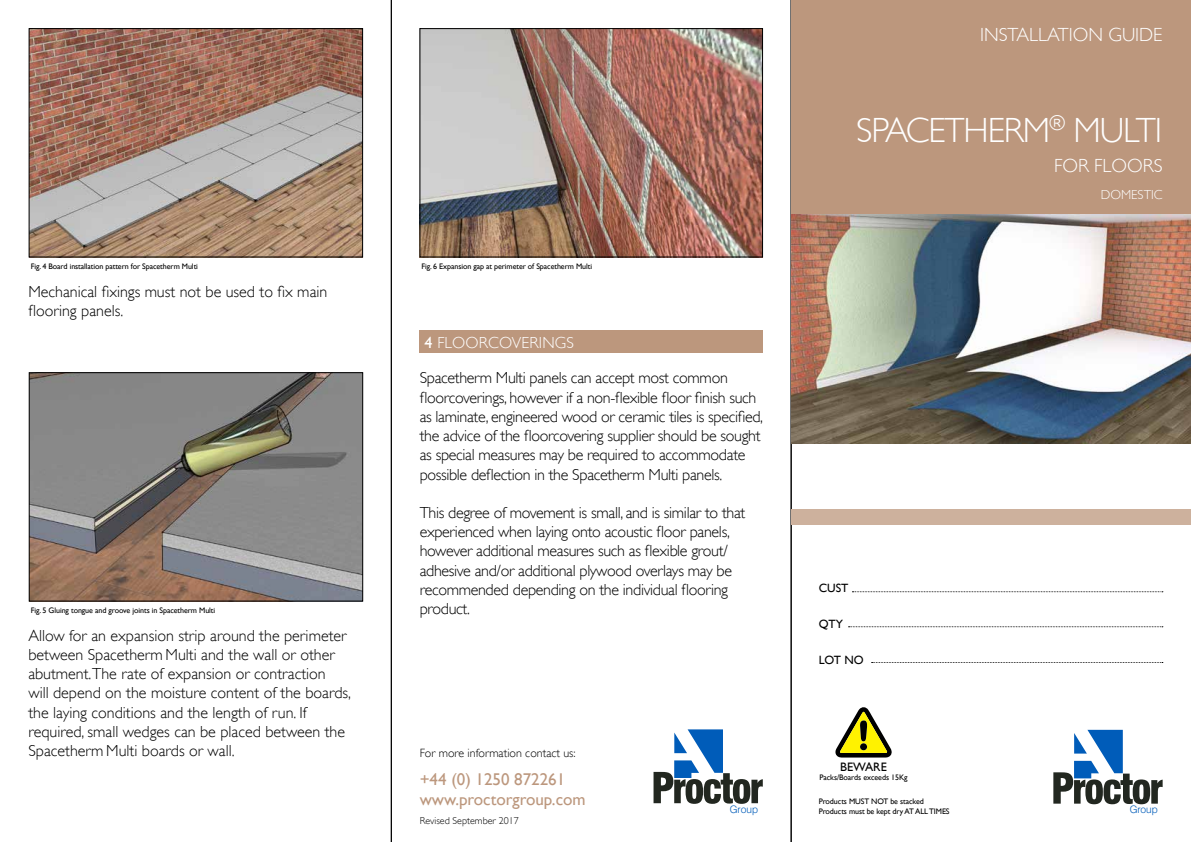
<style>
.page{position:relative;width:1191px;height:842px;background:#fff}
.page>*{position:absolute;margin:0;border:0;box-sizing:border-box;transform-origin:0 0}
.t1{font:300 35px "Gill Sans";letter-spacing:-.03em;color:#fff}
.t2{font:300 19px "Gill Sans";color:#fff}
.t3{font:17px/20px "Gill Sans";color:#bc977d}
.t4{font:300 16px/19.2px "Gill Sans";letter-spacing:-.02em;color:#000}
.t5{font:300 16px/19.2px "Gill Sans";color:#000}
.t6{font:300 16px "Gill Sans";letter-spacing:.01em;color:#fff}
.t7{font:300 13px "Gill Sans";color:#fff}
.t8{font:12.3px "Gill Sans";color:#000}
.t9{font:300 12px "Gill Sans";color:#000}
.t10{font:12px "Gill Sans";color:#000}
.t11{font:300 10.3px "Swiss 721 BT";color:#005cb9}
.t12{font:300 10px "Gill Sans";color:#000}
.t13{font:8px/9.6px "Gill Sans";letter-spacing:-.01em;color:#000}
.s1{font-weight:400}
</style>
<div class="page">
<svg style="left:653px;top:729px;width:110px;height:75px"></svg>
<hr style="left:391px;top:0;width:1px;height:842px;background:#000">
<hr style="left:791px;top:0;width:1px;height:842px;background:#000">
<svg style="left:852px;top:591px;width:310px;height:1px"></svg>
<svg style="left:848px;top:626px;width:314px;height:1px"></svg>
<svg style="left:871px;top:662px;width:291px;height:1px"></svg>
<div style="left:791px;top:509px;width:400px;height:15px;background:#cdb19d"></div>
<div style="left:791px;top:0;width:400px;height:215px;background:#bc977d"></div>
<svg style="left:1053px;top:730px;width:109px;height:74px"></svg>
<svg style="left:835px;top:707px;width:57px;height:50px"></svg>
<div style="left:860px;top:743px;width:7px;height:7px;background:#000;border-radius:50%"></div>
<div style="left:420px;top:330px;width:343px;height:23px;background:#bc977d"></div>
<img style="left:422px;top:30px;width:339px;height:225px">
<div style="left:420px;top:28px;width:343px;height:229px;border:1px solid #000"></div>
<img style="left:31px;top:374px;width:330px;height:225px">
<div style="left:29px;top:372px;width:334px;height:229px;border:1px solid #000"></div>
<img style="left:31px;top:30px;width:330px;height:225px">
<div style="left:29px;top:28px;width:334px;height:229px;border:1px solid #000"></div>
<img style="left:791px;top:214px;width:400px;height:230px">
<p class="t13" style="left:31px;top:261px;width:169px">Fig. 4 Board installation pattern for Spacetherm Multi</p>
<p class="t5" style="left:28px;top:282px;width:300px">Mechanical fixings must not be used to fix main flooring panels.</p>
<p class="t13" style="left:31px;top:606px;width:186px">Fig. 5 Gluing tongue and groove joints in Spacetherm Multi</p>
<p class="t5" style="left:28px;top:626px;width:324px">Allow for an expansion strip around the perimeter between Spacetherm Multi and the wall or other abutment.The rate of expansion or contraction<br>will depend on the moisture content of the boards, the laying conditions and the length of run. If required, small wedges can be placed between the Spacetherm Multi boards or wall.</p>
<p class="t13" style="left:421px;top:261px;width:172px">Fig. 6 Expansion gap at perimeter of Spacetherm Multi</p>
<p class="t6" style="left:424px;top:333px;width:151px"><span class="s1">4</span> FLOORCOVERINGS</p>
<p class="t4" style="left:420px;top:368px;width:345px">Spacetherm Multi panels can accept most common floorcoverings, however if a non-flexible floor finish such as laminate, engineered wood or ceramic tiles is specified, the advice of the floorcovering supplier should be sought as special measures may be required to accommodate possible deflection in the Spacetherm Multi panels.</p>
<p class="t4" style="left:420px;top:503px;width:327px">This degree of movement is small, and is similar to that experienced when laying onto acoustic floor panels, however additional measures such as flexible grout/ adhesive and/or additional plywood overlays may be recommended depending on the individual flooring product.</p>
<p class="t9" style="left:420px;top:746px;width:157px">For more information contact us:</p>
<p class="t3" style="left:420px;top:769px;width:167px">+44 (0) 1250 872261 www.proctorgroup.com</p>
<p class="t12" style="left:420px;top:815px;width:100px">Revised September 2017</p>
<p class="t11" style="left:730px;top:803px;width:30px">Group</p>
<p class="t2" style="left:980px;top:24px;width:184px">INSTALLATION GUIDE</p>
<h1 class="t1" style="left:856px;top:110px;width:307px">SPACETHERM<sup>®</sup> MULTI</h1>
<p class="t2" style="left:1054px;top:155px;width:110px">FOR FLOORS</p>
<p class="t7" style="left:1100px;top:188px;width:63px">DOMESTIC</p>
<p class="t10" style="left:818px;top:581px;width:31px">CUST</p>
<p class="t10" style="left:818px;top:617px;width:26px">QTY</p>
<p class="t10" style="left:818px;top:653px;width:46px">LOT NO</p>
<p class="t8" style="left:840px;top:759px;width:48px">BEWARE</p>
<p class="t13" style="left:819px;top:773px;width:90px">Packs/Boards exceeds 15Kg</p>
<p class="t13" style="left:818px;top:796px;width:132px">Products MUST NOT be stacked<br>Products must be kept dry AT ALL TIMES</p>
<p class="t11" style="left:1129px;top:803px;width:30px">Group</p>
</div>
